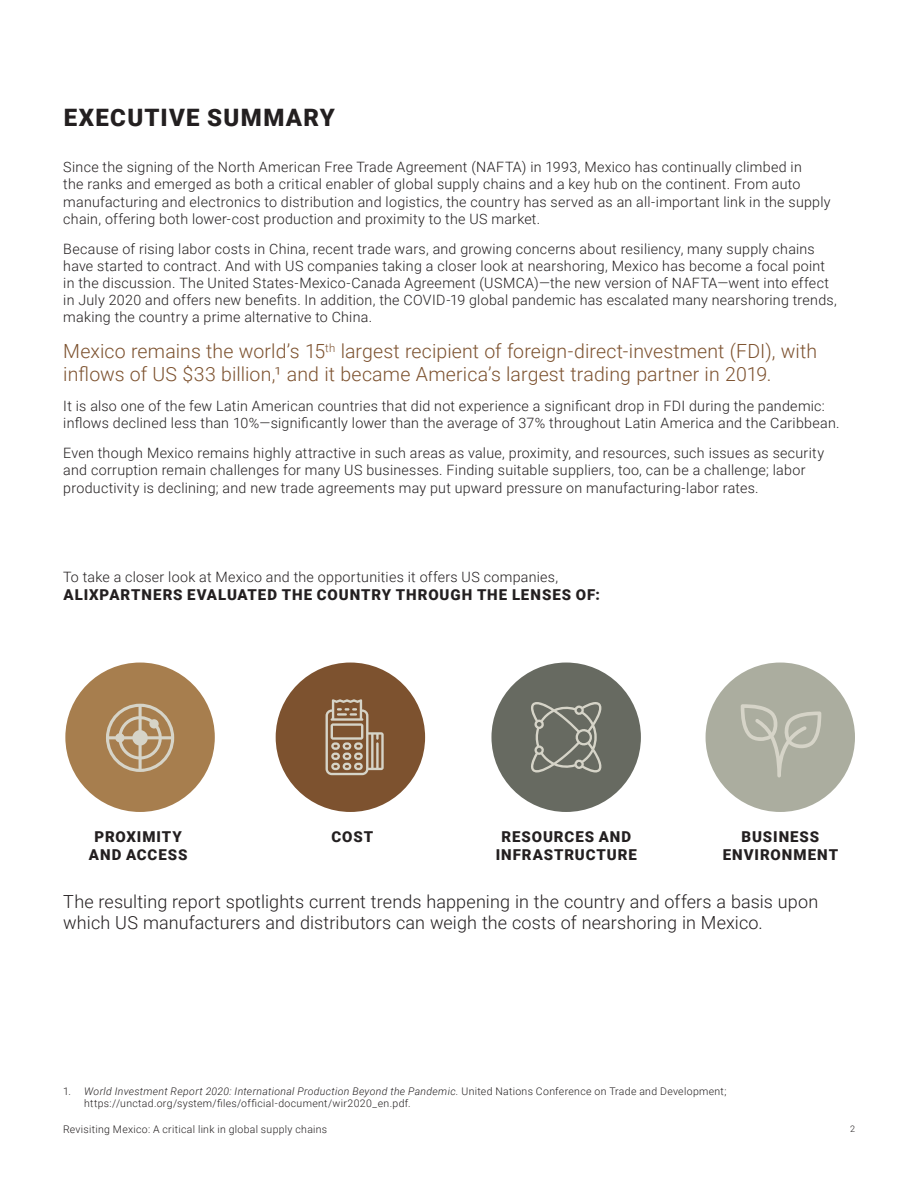
<style>
.page{position:relative;width:918px;height:1188px;background:#fff}
.page>*{position:absolute;margin:0;border:0;box-sizing:border-box;transform-origin:0 0}
.Body{font:900 24px "Roboto";letter-spacing:.055em;color:#231f20}
.Body-2{font:300 19.5px/23.4px "Roboto";letter-spacing:.005em;color:#7d522f}
.Body-3{font:300 18px/21.6px "Roboto";letter-spacing:.005em;color:#231f20}
.Body-4{font:900 15px/18px "Roboto";letter-spacing:.06em;color:#231f20;text-align:center}
.Body-5{font:300 14.25px/17.1px "Roboto";letter-spacing:.02em;color:#231f20}
.Note{font:300 10.5px/12px "Roboto";letter-spacing:.03em;color:#231f20}
.t1{font:300 9px "Roboto";color:#231f20}
.s1{font-style:italic}
</style>
<div class="page">
<div style="left:491px;top:663px;width:150px;height:149px;background:#676a61;border-radius:50%"></div>
<div style="left:706px;top:663px;width:149px;height:149px;background:#abad9f;border-radius:50%"></div>
<div style="left:276px;top:663px;width:149px;height:149px;background:#7d522f;border-radius:50%"></div>
<svg style="left:326px;top:699px;width:58px;height:76px"></svg>
<svg style="left:741px;top:704px;width:80px;height:73px"></svg>
<svg style="left:531px;top:702px;width:71px;height:71px"></svg>
<div style="left:65px;top:663px;width:150px;height:149px;background:#a77e4e;border-radius:50%"></div>
<svg style="left:106px;top:704px;width:68px;height:68px"></svg>
<p class="Body" style="left:64px;top:101px;width:273px">EXECUTIVE SUMMARY</p>
<p class="Body-5" style="left:63px;top:158px;width:769px">Since the signing of the North American Free Trade Agreement (NAFTA) in 1993, Mexico has continually climbed in<br>the ranks and emerged as both a critical enabler of global supply chains and a key hub on the continent. From auto manufacturing and electronics to distribution and logistics, the country has served as an all-important link in the supply chain, offering both lower-cost production and proximity to the US market.</p>
<p class="Body-5" style="left:63px;top:239px;width:775px">Because of rising labor costs in China, recent trade wars, and growing concerns about resiliency, many supply chains have started to contract. And with US companies taking a closer look at nearshoring, Mexico has become a focal point in the discussion. The United States-Mexico-Canada Agreement (USMCA)—the new version of NAFTA—went into effect in July 2020 and offers new benefits. In addition, the COVID-19 global pandemic has escalated many nearshoring trends, making the country a prime alternative to China.</p>
<p class="Body-2" style="left:63px;top:339px;width:755px">Mexico remains the world’s 15<sup>th</sup> largest recipient of foreign-direct-investment (FDI), with inflows of US $33 billion,¹ and it became America’s largest trading partner in 2019.</p>
<p class="Body-5" style="left:63px;top:397px;width:778px">It is also one of the few Latin American countries that did not experience a significant drop in FDI during the pandemic: inflows declined less than 10%—significantly lower than the average of 37% throughout Latin America and the Caribbean.</p>
<p class="Body-5" style="left:63px;top:444px;width:762px">Even though Mexico remains highly attractive in such areas as value, proximity, and resources, such issues as security and corruption remain challenges for many US businesses. Finding suitable suppliers, too, can be a challenge; labor productivity is declining; and new trade agreements may put upward pressure on manufacturing-labor rates.</p>
<p class="Body-5" style="left:63px;top:568px;width:496px">To take a closer look at Mexico and the opportunities it offers US companies,</p>
<p class="Body-4" style="left:64px;top:585px;width:538px">ALIXPARTNERS EVALUATED THE COUNTRY THROUGH THE LENSES OF:</p>
<p class="Body-4" style="left:95px;top:827px;width:89px">PROXIMITY</p>
<p class="Body-4" style="left:331px;top:827px;width:43px">COST</p>
<p class="Body-4" style="left:89px;top:845px;width:100px">AND ACCESS</p>
<p class="Body-4" style="left:496px;top:827px;width:143px">RESOURCES AND<br>INFRASTRUCTURE</p>
<p class="Body-4" style="left:723px;top:827px;width:117px">BUSINESS<br>ENVIRONMENT</p>
<p class="Body-3" style="left:63px;top:890px;width:757px">The resulting report spotlights current trends happening in the country and offers a basis upon which US manufacturers and distributors can weigh the costs of nearshoring in Mexico.</p>
<p class="Note" style="left:84px;top:1085px;width:644px;text-indent:-21px">1. <span class="s1">World Investment Report 2020: International Production Beyond the Pandemic.</span> United Nations Conference on Trade and Development; https://unctad.org/system/files/official-document/wir2020_en.pdf.</p>
<p class="Note" style="left:63px;top:1123px;width:266px">Revisiting Mexico: A critical link in global supply chains</p>
<p class="t1" style="left:850px;top:1122px;width:6px">2</p>
</div>
